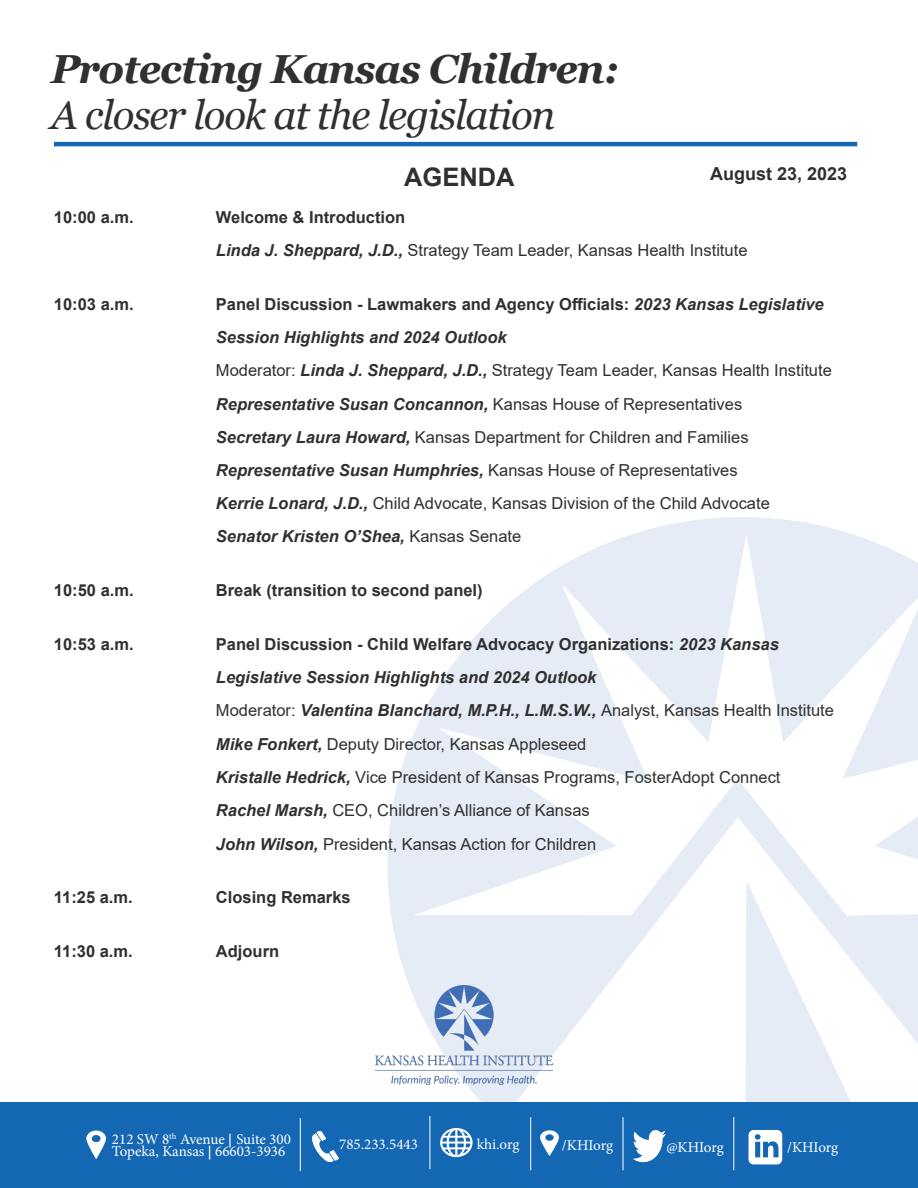
<style>
.page{position:relative;width:918px;height:1188px;background:#fff}
.page>*{position:absolute;margin:0;border:0;box-sizing:border-box;transform-origin:0 0}
.t1{font:italic 40.5px "Georgia";letter-spacing:-.03em;color:#312f30}
.t2{font:italic 700 40.5px "Georgia";letter-spacing:-.03em;color:#312f30}
.t3{font:700 25.5px "Arial";color:#312f30}
.t4{font:700 18px "Arial";color:#312f30}
.t5{font:16.5px/33.3px "Arial";color:#312f30}
.t6{font:700 16.5px "Arial";color:#312f30}
.t7{font:15px "Minion Pro";color:#fff}
.s1{font-weight:700}
.s2{font-weight:700;font-style:italic}
.s3{font-family:"Gill Sans"}
</style>
<div class="page">
<svg style="left:387px;top:517px;width:531px;height:585px;fill:#e6ecf5"></svg>
<svg style="left:543px;top:881px;width:375px;height:221px"></svg>
<hr style="left:54px;top:142px;width:803px;height:4px;background:#1468b3">
<img style="left:375px;top:986px;width:177px;height:99px">
<div style="left:0;top:1102px;width:918px;height:86px;background:#1468b3"></div>
<svg style="left:440px;top:1128px;width:33px;height:29px"></svg>
<svg style="left:312px;top:1131px;width:27px;height:32px"></svg>
<svg style="left:633px;top:1130px;width:33px;height:33px"></svg>
<svg style="left:540px;top:1130px;width:19px;height:26px"></svg>
<svg style="left:86px;top:1131px;width:20px;height:28px"></svg>
<hr style="left:300px;top:1118px;width:1px;height:53px;background:#fff">
<hr style="left:430px;top:1116px;width:1px;height:53px;background:#fff">
<hr style="left:530px;top:1117px;width:1px;height:53px;background:#fff">
<hr style="left:623px;top:1117px;width:1px;height:53px;background:#fff">
<hr style="left:733px;top:1117px;width:1px;height:53px;background:#fff">
<svg style="left:749px;top:1130px;width:33px;height:34px"></svg>
<p class="t2" style="left:51px;top:43px;width:569px">Protecting Kansas Children:</p>
<p class="t1" style="left:51px;top:90px;width:506px">A closer look at the legislation</p>
<p class="t6" style="left:54px;top:205px;width:81px">10:00 a.m.</p>
<p class="t6" style="left:54px;top:292px;width:81px">10:03 a.m.</p>
<p class="t6" style="left:54px;top:579px;width:81px">10:50 a.m.</p>
<p class="t6" style="left:54px;top:632px;width:81px">10:53 a.m.</p>
<p class="t6" style="left:54px;top:886px;width:80px">11:25 a.m.</p>
<p class="t6" style="left:54px;top:939px;width:80px">11:30 a.m.</p>
<p class="t3" style="left:404px;top:159px;width:112px">AGENDA</p>
<p class="t4" style="left:710px;top:161px;width:139px">August 23, 2023</p>
<p class="t5" style="left:216px;top:200px;width:533px"><span class="s1">Welcome &amp; Introduction<br></span><span class="s2">Linda J. Sheppard, J.D.,</span> Strategy Team Leader, Kansas Health Institute</p>
<p class="t5" style="left:216px;top:287px;width:617px"><span class="s1">Panel Discussion - Lawmakers and Agency Officials:</span> <span class="s2">2023 Kansas Legislative Session Highlights and 2024 Outlook<br></span>Moderator: <span class="s2">Linda J. Sheppard, J.D.,</span> Strategy Team Leader, Kansas Health Institute <span class="s2">Representative Susan Concannon,</span> Kansas House of Representatives<br><span class="s2">Secretary Laura Howard,</span> Kansas Department for Children and Families <span class="s2">Representative Susan Humphries,</span> Kansas House of Representatives<br><span class="s2">Kerrie Lonard, J.D.,</span> Child Advocate, Kansas Division of the Child Advocate <span class="s2">Senator Kristen O’Shea,</span> Kansas Senate</p>
<p class="t6" style="left:216px;top:579px;width:268px">Break (transition to second panel)</p>
<p class="t5" style="left:216px;top:627px;width:620px"><span class="s1">Panel Discussion - Child Welfare Advocacy Organizations:</span> <span class="s2">2023 Kansas Legislative Session Highlights and 2024 Outlook<br></span>Moderator: <span class="s2">Valentina Blanchard, M.P.H., L.M.S.W.,</span> Analyst, Kansas Health Institute <span class="s2">Mike Fonkert,</span> Deputy Director, Kansas Appleseed<br><span class="s2">Kristalle Hedrick,</span> Vice President of Kansas Programs, FosterAdopt Connect <span class="s2">Rachel Marsh,</span> CEO, Children’s Alliance of Kansas<br><span class="s2">John Wilson,</span> President, Kansas Action for Children</p>
<p class="t6" style="left:216px;top:886px;width:136px">Closing Remarks</p>
<p class="t6" style="left:216px;top:939px;width:65px">Adjourn</p>
<p class="t7" style="left:112px;top:1129px;width:180px">212 SW 8<sup>th</sup> Avenue <span class="s3">|</span> Suite 300</p>
<p class="t7" style="left:112px;top:1141px;width:175px">Topeka, Kansas <span class="s3">|</span> 66603-3936</p>
<p class="t7" style="left:787px;top:1137px;width:53px">/KHIorg</p>
<p class="t7" style="left:339px;top:1134px;width:80px">785.233.5443</p>
<p class="t7" style="left:477px;top:1134px;width:44px">khi.org</p>
<p class="t7" style="left:562px;top:1135px;width:53px">/KHIorg</p>
<p class="t7" style="left:666px;top:1137px;width:59px">@KHIorg</p>
</div>
